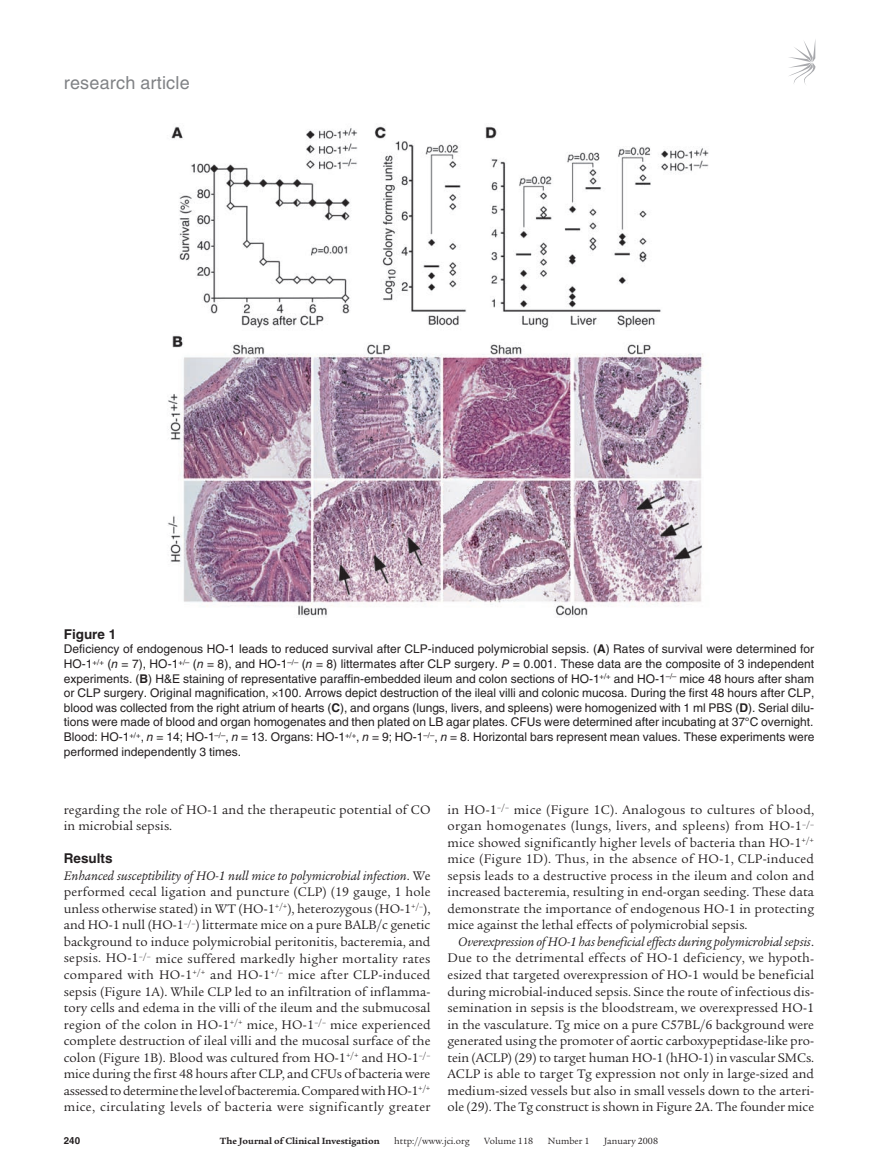
<style>
.page{position:relative;width:878px;height:1174px;background:#fff}
.page>*{position:absolute;margin:0;border:0;box-sizing:border-box;transform-origin:0 0}
.t1{font:18px "Helvetica LT Std";letter-spacing:.01em;color:#808285}
.t2{font:13.5px/16.5px "Legacy Serif Std";letter-spacing:.005em;color:#231f20;text-align:justify}
.t3{font:700 13.5px "Helvetica LT Std";color:#231f20}
.t4{font:12px/14.7px "Helvetica LT Std";color:#231f20;text-align:justify}
.t5{font:9.75px "Legacy Serif Std";color:#231f20}
.t6{font:700 9.75px "Legacy Serif Std";color:#231f20}
.t7{font:700 9.75px "Helvetica LT Std";color:#231f20}
.s1{font-weight:700}
.s2{font-style:italic}
</style>
<div class="page">
<svg style="left:789px;top:41px;width:26px;height:44px"></svg>
<img style="left:167px;top:126px;width:542px;height:492px">
<h1 class="t1" style="left:64px;top:72px;width:127px">research article</h1>
<p class="t3" style="left:64px;top:625px;width:54px">Figure 1</p>
<p class="t4" style="left:64px;top:641px;width:752px">Deficiency of endogenous HO-1 leads to reduced survival after CLP-induced polymicrobial sepsis. (<span class="s1">A</span>) Rates of survival were determined for HO-1<sup>+/+</sup> (<span class="s2">n</span> = 7), HO-1<sup>+/–</sup> (<span class="s2">n</span> = 8), and HO-1<sup>–/–</sup> (<span class="s2">n</span> = 8) littermates after CLP surgery. <span class="s2">P =</span> 0.001. These data are the composite of 3 independent experiments. (<span class="s1">B</span>) H&amp;E staining of representative paraffin-embedded ileum and colon sections of HO-1<sup>+/+</sup> and HO-1<sup>–/–</sup> mice 48 hours after sham or CLP surgery. Original magnification, 100. Arrows depict destruction of the ileal villi and colonic mucosa. During the first 48 hours after CLP, blood was collected from the right atrium of hearts (<span class="s1">C</span>), and organs (lungs, livers, and spleens) were homogenized with 1 ml PBS (<span class="s1">D</span>). Serial dilu&shy;tions were made of blood and organ homogenates and then plated on LB agar plates. CFUs were determined after incubating at 37°C overnight.<br>Blood: HO-1<sup>+/+</sup>, <span class="s2">n</span> = 14; HO-1<sup>–/–</sup>, <span class="s2">n</span> = 13. Organs: HO-1<sup>+/+</sup>, <span class="s2">n</span> = 9; HO-1<sup>–/–</sup>, <span class="s2">n</span> = 8. Horizontal bars represent mean values. These experiments were performed independently 3 times.</p>
<p class="t2" style="left:64px;top:801px;width:368px">regarding the role of HO-1 and the therapeutic potential of CO in microbial sepsis.</p>
<p class="t3" style="left:64px;top:850px;width:50px">Results</p>
<p class="t2" style="left:64px;top:867px;width:368px"><span class="s2">Enhanced susceptibility of HO-1 null mice to polymicrobial infection</span>. We performed cecal ligation and puncture (CLP) (19 gauge, 1 hole unless otherwise stated) in WT (HO-1<sup>+/+</sup>), heterozygous (HO-1<sup>+/–</sup>), and HO-1 null (HO-1<sup>–/–</sup>) littermate mice on a pure BALB/c genetic background to induce polymicrobial peritonitis, bacteremia, and sepsis. HO-1<sup>–/–</sup> mice suffered markedly higher mortality rates compared with HO-1<sup>+/+</sup> and HO-1<sup>+/–</sup> mice after CLP-induced sepsis (Figure 1A). While CLP led to an infiltration of inflamma&shy;tory cells and edema in the villi of the ileum and the submucosal region of the colon in HO-1<sup>+/+</sup> mice, HO-1<sup>–/–</sup> mice experienced complete destruction of ileal villi and the mucosal surface of the colon (Figure 1B). Blood was cultured from HO-1<sup>+/+</sup> and HO-1<sup>–/– </sup>mice during the first 48 hours after CLP, and CFUs of bacteria were assessedtodetermine the levelofbacteremia.ComparedwithHO-1<sup>+/+ </sup>mice, circulating levels of bacteria were significantly greater</p>
<p class="t2" style="left:447px;top:801px;width:368px">in HO-1<sup>–/–</sup> mice (Figure 1C). Analogous to cultures of blood, organ homogenates (lungs, livers, and spleens) from HO-1<sup>–/– </sup>mice showed significantly higher levels of bacteria than HO-1<sup>+/+ </sup>mice (Figure 1D). Thus, in the absence of HO-1, CLP-induced sepsis leads to a destructive process in the ileum and colon and increased bacteremia, resulting in end-organ seeding. These data demonstrate the importance of endogenous HO-1 in protecting mice against the lethal effects of polymicrobial sepsis.</p>
<p class="t2" style="left:447px;top:933px;width:368px;text-indent:11px"><span class="s2">Overexpression of HO-1 has beneficial effects during polymicrobial sepsis</span>.<br>Due to the detrimental effects of HO-1 deficiency, we hypoth&shy;esized that targeted overexpression of HO-1 would be beneficial during microbial-induced sepsis. Since the route of infectious dis&shy;semination in sepsis is the bloodstream, we overexpressed HO-1 in the vasculature. Tg mice on a pure C57BL/6 background were generated using the promoter of aortic carboxypeptidase-like pro&shy;tein (ACLP) (29) to target human HO-1 (hHO-1) in vascular SMCs.<br>ACLP is able to target Tg expression not only in large-sized and medium-sized vessels but also in small vessels down to the arteri&shy;ole (29). The Tg construct is shown in Figure 2A. The founder mice</p>
<p class="t7" style="left:64px;top:1134px;width:18px">240</p>
<p class="t6" style="left:220px;top:1135px;width:161px">The Journal of Clinical Investigation</p>
<p class="t5" style="left:394px;top:1135px;width:77px">http://www.jci.org</p>
<p class="t5" style="left:484px;top:1135px;width:50px">Volume 118</p>
<p class="t5" style="left:548px;top:1135px;width:43px">Number 1</p>
<p class="t5" style="left:604px;top:1135px;width:55px">January 2008</p>
</div>
